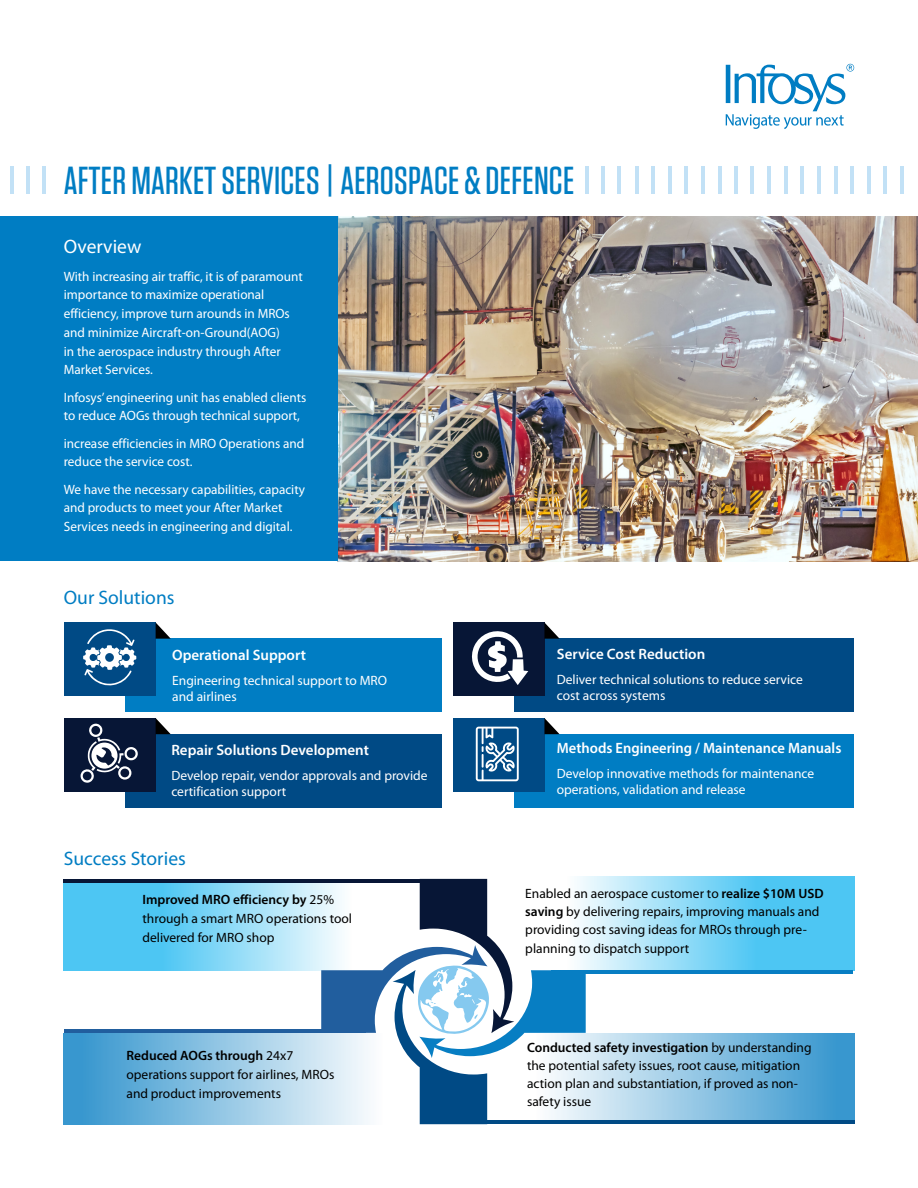
<style>
.page{position:relative;width:918px;height:1188px;background:#fff}
.page>*{position:absolute;margin:0;border:0;box-sizing:border-box;transform-origin:0 0}
.t1{font:500 39px "Tungsten";letter-spacing:.005em;color:#007dc3}
.t2{font:19.5px "Myriad Pro";color:#007dc3}
.t3{font:19.5px "Myriad Pro";color:#fff}
.t4{font:600 15px "Myriad Pro";color:#fff}
.t5{font:13.5px/18.8px "Myriad Pro";color:#fff}
.t6{font:13.5px/18.8px "Myriad Pro";color:#000}
.s1{font-weight:600}
</style>
<div class="page">
<svg style="left:726px;top:64px;width:128px;height:65px"></svg>
<hr style="left:26px;top:166px;width:4px;height:27px;background:#c2e1f6">
<hr style="left:10px;top:166px;width:3px;height:27px;background:#c2e1f6">
<hr style="left:43px;top:166px;width:3px;height:27px;background:#c2e1f6">
<hr style="left:834px;top:166px;width:3px;height:27px;background:#c2e1f6">
<hr style="left:701px;top:166px;width:4px;height:27px;background:#c2e1f6">
<hr style="left:768px;top:166px;width:3px;height:27px;background:#c2e1f6">
<hr style="left:635px;top:166px;width:3px;height:27px;background:#c2e1f6">
<hr style="left:585px;top:166px;width:3px;height:27px;background:#c2e1f6">
<hr style="left:900px;top:166px;width:4px;height:27px;background:#c2e1f6">
<hr style="left:851px;top:166px;width:3px;height:27px;background:#c2e1f6">
<hr style="left:718px;top:166px;width:3px;height:27px;background:#c2e1f6">
<hr style="left:784px;top:166px;width:4px;height:27px;background:#c2e1f6">
<hr style="left:652px;top:166px;width:3px;height:27px;background:#c2e1f6">
<hr style="left:883px;top:166px;width:4px;height:27px;background:#c2e1f6">
<hr style="left:618px;top:166px;width:3px;height:27px;background:#c2e1f6">
<hr style="left:751px;top:166px;width:3px;height:27px;background:#c2e1f6">
<hr style="left:817px;top:166px;width:3px;height:27px;background:#c2e1f6">
<hr style="left:684px;top:166px;width:4px;height:27px;background:#c2e1f6">
<hr style="left:867px;top:166px;width:3px;height:27px;background:#c2e1f6">
<hr style="left:601px;top:166px;width:4px;height:27px;background:#c2e1f6">
<hr style="left:734px;top:166px;width:4px;height:27px;background:#c2e1f6">
<hr style="left:801px;top:166px;width:3px;height:27px;background:#c2e1f6">
<hr style="left:668px;top:166px;width:3px;height:27px;background:#c2e1f6">
<svg style="left:64px;top:1033px;width:257px;height:91px;background:#81bde0"></svg>
<svg style="left:586px;top:1033px;width:268px;height:88px;background:#83bee0"></svg>
<svg style="left:486px;top:876px;width:368px;height:95px;background:#81d6f6"></svg>
<svg style="left:64px;top:883px;width:257px;height:88px;background:#7ad4f6"></svg>
<div style="left:126px;top:639px;width:316px;height:73px;background:#007dc3"></div>
<div style="left:126px;top:734px;width:316px;height:74px;background:#004a85"></div>
<div style="left:514px;top:639px;width:340px;height:73px;background:#004a85"></div>
<div style="left:514px;top:734px;width:340px;height:74px;background:#007dc3"></div>
<div style="left:64px;top:622px;width:92px;height:74px;background:#004a85"></div>
<div style="left:64px;top:718px;width:92px;height:74px;background:#071636"></div>
<div style="left:453px;top:622px;width:92px;height:74px;background:#071636"></div>
<div style="left:453px;top:718px;width:92px;height:74px;background:#004a85"></div>
<svg style="left:156px;top:623px;width:15px;height:16px"></svg>
<svg style="left:156px;top:718px;width:15px;height:16px"></svg>
<svg style="left:544px;top:623px;width:16px;height:16px"></svg>
<svg style="left:544px;top:718px;width:16px;height:16px"></svg>
<img style="left:337px;top:217px;width:581px;height:344px">
<div style="left:0;top:217px;width:337px;height:344px;background:#007dc3"></div>
<svg style="left:83px;top:629px;width:53px;height:57px"></svg>
<svg style="left:471px;top:631px;width:57px;height:54px"></svg>
<svg style="left:80px;top:724px;width:58px;height:59px"></svg>
<svg style="left:476px;top:727px;width:43px;height:54px"></svg>
<svg style="left:321px;top:879px;width:265px;height:245px"></svg>
<hr style="left:552px;top:970px;width:301px;height:4px;background:#077ec3">
<hr style="left:64px;top:879px;width:357px;height:3px;background:#071636">
<hr style="left:487px;top:1121px;width:367px;height:3px;background:#004a85">
<hr style="left:64px;top:1029px;width:302px;height:4px;background:#215e9e">
<h1 class="t1" style="left:64px;top:160px;width:512px">AFTER MARKET SERVICES | AEROSPACE &amp; DEFENCE</h1>
<h2 class="t3" style="left:64px;top:234px;width:79px">Overview</h2>
<p class="t5" style="left:64px;top:267px;width:240px">With increasing air traffic, it is of paramount importance to maximize operational efficiency, improve turn arounds in MROs and minimize Aircraft-on-Ground(AOG)<br>in the aerospace industry through After Market Services.</p>
<p class="t5" style="left:64px;top:388px;width:244px">Infosys’ engineering unit has enabled clients to reduce AOGs through technical support,</p>
<p class="t5" style="left:64px;top:434px;width:242px">increase efficiencies in MRO Operations and reduce the service cost.</p>
<p class="t5" style="left:64px;top:480px;width:243px">We have the necessary capabilities, capacity and products to meet your After Market<br>Services needs in engineering and digital.</p>
<h2 class="t2" style="left:64px;top:586px;width:112px">Our Solutions</h2>
<p class="t4" style="left:172px;top:646px;width:135px">Operational Support</p>
<p class="t5" style="left:172px;top:672px;width:216px;line-height:16.2px">Engineering technical support to MRO and airlines</p>
<p class="t4" style="left:171px;top:740px;width:199px">Repair Solutions Development</p>
<p class="t5" style="left:171px;top:767px;width:258px;line-height:16.2px">Develop repair, vendor approvals and provide certification support</p>
<p class="t4" style="left:557px;top:645px;width:150px">Service Cost Reduction</p>
<p class="t5" style="left:557px;top:671px;width:248px;line-height:16.2px">Deliver technical solutions to reduce service cost across systems</p>
<p class="t4" style="left:557px;top:739px;width:286px">Methods Engineering / Maintenance Manuals</p>
<p class="t5" style="left:557px;top:765px;width:259px;line-height:16.2px">Develop innovative methods for maintenance operations, validation and release</p>
<h2 class="t2" style="left:64px;top:846px;width:124px">Success Stories</h2>
<p class="t6" style="left:142px;top:890px;width:211px"><span class="s1">Improved MRO efficiency by</span> 25% through a smart MRO operations tool delivered for MRO shop</p>
<p class="t6" style="left:525px;top:884px;width:300px;line-height:18.3px">Enabled an aerospace customer to <span class="s1">realize $10M USD saving</span> by delivering repairs, improving manuals and providing cost saving ideas for MROs through pre&shy;planning to dispatch support</p>
<p class="t6" style="left:126px;top:1046px;width:209px"><span class="s1">Reduced AOGs through</span> 24x7 operations support for airlines, MROs and product improvements</p>
<p class="t6" style="left:527px;top:1039px;width:286px;line-height:18px"><span class="s1">Conducted safety investigation</span> by understanding the potential safety issues, root cause, mitigation action plan and substantiation, if proved as non&shy;safety issue</p>
</div>
